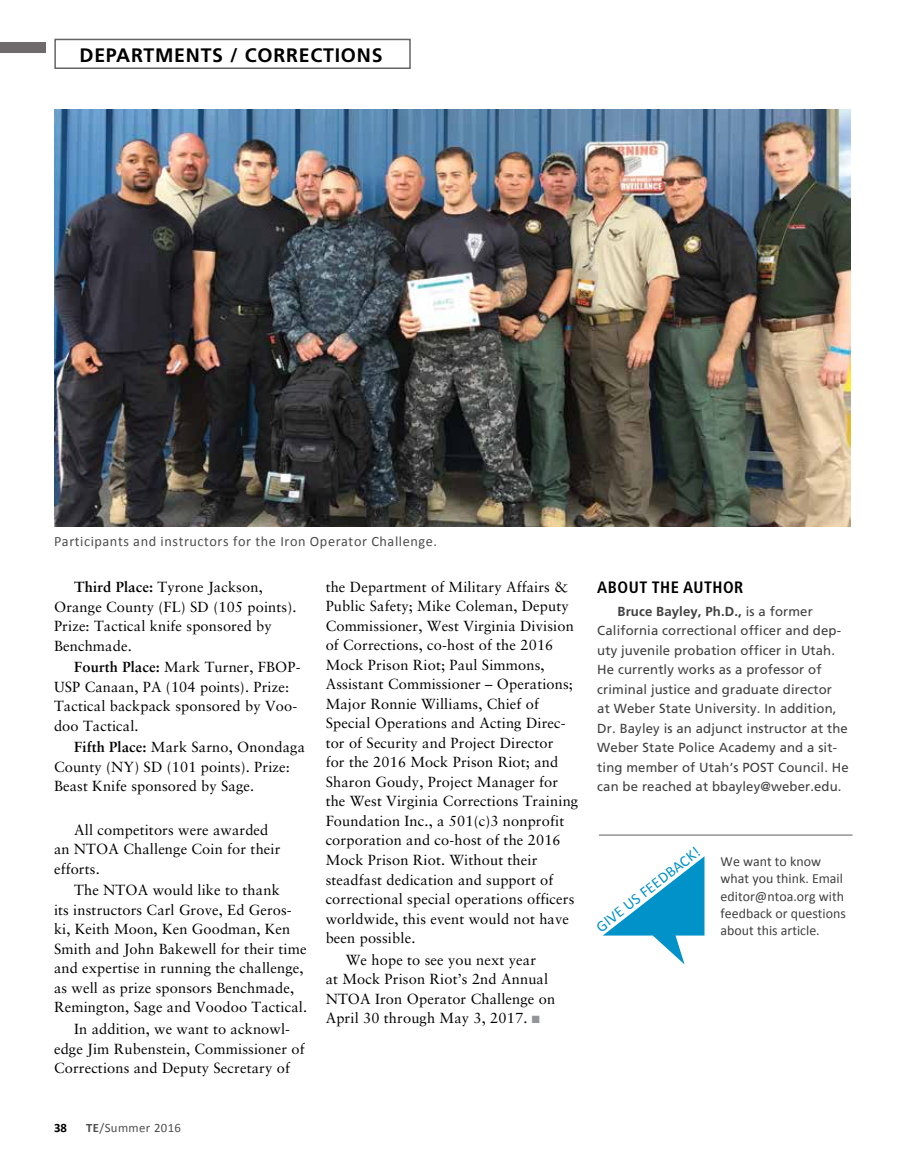
<style>
.page{position:relative;width:905px;height:1175px;background:#fff}
.page>*{position:absolute;margin:0;border:0;box-sizing:border-box;transform-origin:0 0}
.t1{font:700 19.5px "Frutiger";letter-spacing:.04em;color:#000}
.t2{font:700 condensed 16.5px "Frutiger";letter-spacing:.03em;color:#000}
.t3{font:15.45px "Calibri";color:#0092c8}
.t4{font:14.7px/19.5px "Sabon";letter-spacing:.01em;color:#000}
.t5{font:14.25px "Calibri";letter-spacing:.04em;color:#4d4d4f}
.t6{font:13.95px/17.4px "Calibri";color:#414042}
.t7{font:13.2px/19.5px "Frutiger";letter-spacing:.01em;color:#414042}
.t8{font:12.75px "Calibri";letter-spacing:.03em;color:#4f4f51}
.t9{font:700 12.75px "Calibri";color:#000}
.s1{font-weight:700}
.s2{color:#939598}
</style>
<div class="page">
<div style="left:0;top:42px;width:46px;height:11px;background:#6f6a6b"></div>
<div style="left:54px;top:39px;width:357px;height:30px;border:2px solid #636466"></div>
<img style="left:54px;top:110px;width:796px;height:416px">
<svg style="left:603px;top:856px;width:101px;height:108px"></svg>
<hr style="left:599px;top:834px;width:253px;height:2px;background:#939598">
<h1 class="t1" style="left:79px;top:43px;width:304px">DEPARTMENTS / CORRECTIONS</h1>
<p class="t5" style="left:54px;top:532px;width:384px">Participants and instructors for the Iron Operator Challenge.</p>
<p class="t4" style="left:54px;top:577px;width:244px;text-indent:20px"><span class="s1">Third Place:</span> Tyrone Jackson,<br>Orange County (FL) SD (105 points).<br>Prize: Tactical knife sponsored by<br>Benchmade.</p>
<p class="t4" style="left:54px;top:657px;width:248px;text-indent:20px"><span class="s1">Fourth Place:</span> Mark Turner, FBOP-<br>USP Canaan, PA (104 points). Prize:<br>Tactical backpack sponsored by Voo&shy;doo Tactical.</p>
<p class="t4" style="left:54px;top:737px;width:252px;text-indent:20px"><span class="s1">Fifth Place:</span> Mark Sarno, Onondaga<br>County (NY) SD (101 points). Prize:<br>Beast Knife sponsored by Sage.</p>
<p class="t4" style="left:54px;top:819px;width:228px;text-indent:20px">All competitors were awarded an NTOA Challenge Coin for their efforts.</p>
<p class="t4" style="left:54px;top:880px;width:254px;text-indent:20px">The NTOA would like to thank<br>its instructors Carl Grove, Ed Geros&shy;ki, Keith Moon, Ken Goodman, Ken Smith and John Bakewell for their time and expertise in running the challenge, as well as prize sponsors Benchmade, Remington, Sage and Voodoo Tactical.</p>
<p class="t4" style="left:54px;top:1019px;width:252px;text-indent:20px">In addition, we want to acknowl&shy;edge Jim Rubenstein, Commissioner of<br>Corrections and Deputy Secretary of</p>
<p class="t4" style="left:325px;top:577px;width:254px">the Department of Military Affairs &amp; Public Safety; Mike Coleman, Deputy Commissioner, West Virginia Division of Corrections, co-host of the 2016<br>Mock Prison Riot; Paul Simmons, Assistant Commissioner – Operations; Major Ronnie Williams, Chief of Special Operations and Acting Direc&shy;tor of Security and Project Director<br>for the 2016 Mock Prison Riot; and Sharon Goudy, Project Manager for the West Virginia Corrections Training Foundation Inc., a 501(c)3 nonprofit corporation and co-host of the 2016<br>Mock Prison Riot. Without their steadfast dedication and support of correctional special operations officers worldwide, this event would not have been possible.</p>
<p class="t4" style="left:325px;top:949px;width:231px;text-indent:20px">We hope to see you next year<br>at Mock Prison Riot’s 2nd Annual<br>NTOA Iron Operator Challenge on<br>April 30 through May 3, 2017. <span class="s2">■</span></p>
<p class="t2" style="left:597px;top:577px;width:148px">ABOUT THE AUTHOR</p>
<p class="t7" style="left:597px;top:601px;width:253px;text-indent:20px"><span class="s1">Bruce Bayley, Ph.D.,</span> is a former California correctional officer and dep&shy;uty juvenile probation officer in Utah.<br>He currently works as a professor of criminal justice and graduate director<br>at Weber State University. In addition, Dr. Bayley is an adjunct instructor at the Weber State Police Academy and a sit&shy;ting member of Utah’s POST Council. He can be reached at bbayley@weber.edu.</p>
<p class="t3" style="left:592px;top:920px;width:129px;rotate:-38deg">GIVE US FEEDBACK!</p>
<p class="t6" style="left:720px;top:852px;width:127px">We want to know what you think. Email editor@ntoa.org with feedback or questions</p>
<p class="t6" style="left:720px;top:922px;width:101px">about this article.</p>
<p class="t9" style="left:54px;top:1119px;width:14px">38</p>
<p class="t8" style="left:86px;top:1119px;width:96px"><span class="s1">TE</span>/Summer 2016</p>
</div>
